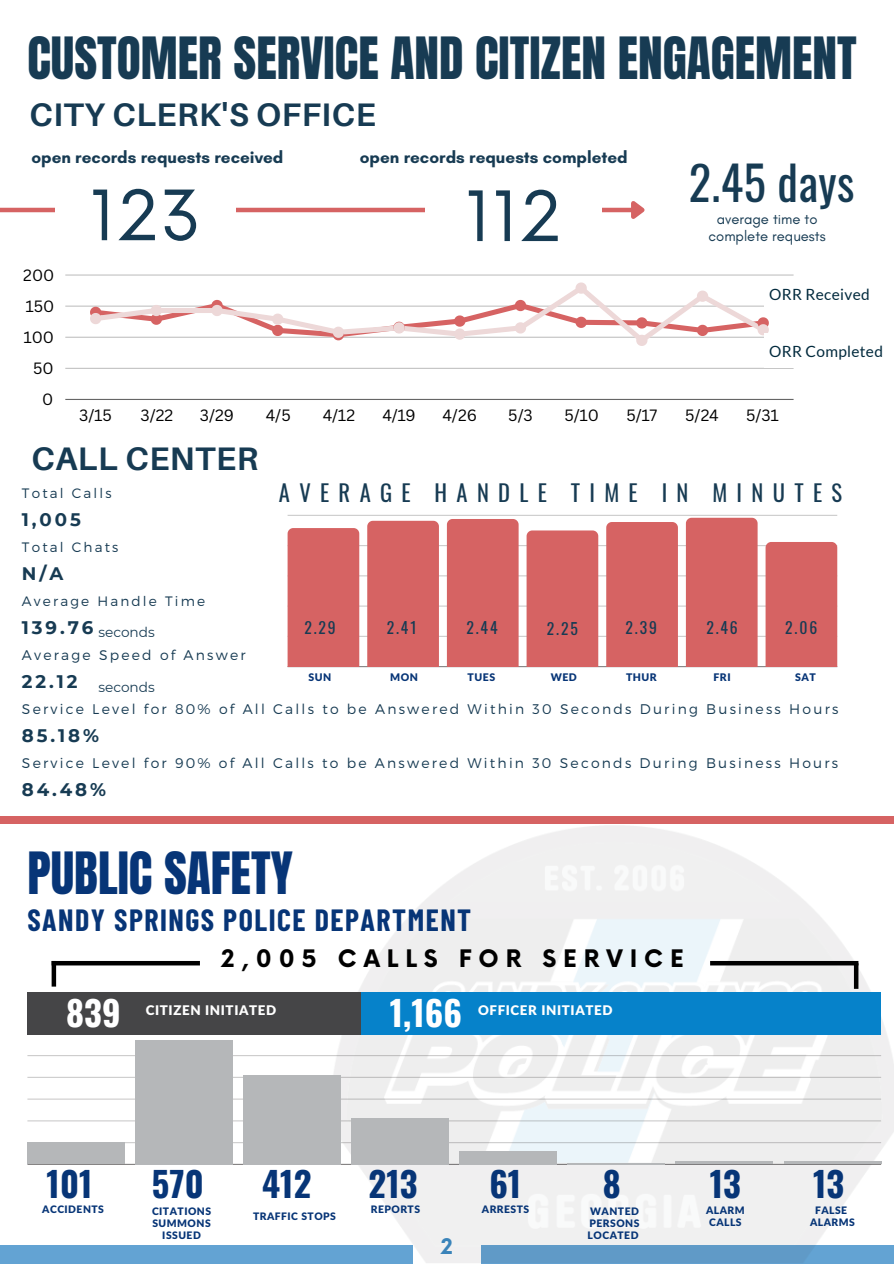
<style>
.page{position:relative;width:894px;height:1264px;background:#fff}
.page>*{position:absolute;margin:0;border:0;box-sizing:border-box;transform-origin:0 0}
.t1{font:67.5px "Now";letter-spacing:.02em;color:#173b53}
.t2{font:49.5px "Anton";color:#173b53}
.t3{font:49.5px "Anton";color:#073577}
.t4{font:46.35px "Oswald";letter-spacing:.01em;color:#173b53}
.t5{font:700 34.5px "Oswald";color:#073577}
.t6{font:700 34.5px "Oswald";color:#fff}
.t7{font:700 32.55px "Aileron";letter-spacing:.015em;color:#173b53}
.t8{font:700 30px "Barlow Condensed";letter-spacing:.05em;color:#073577}
.t9{font:700 23.55px "Now";letter-spacing:.295em;color:#000}
.t10{font:22.5px "Oswald";letter-spacing:.415em;color:#173b53}
.t11{font:700 21px "Now";color:#3a8ac4}
.t12{font:700 18.15px "Montserrat";letter-spacing:.16em;color:#173b53}
.t13{font:700 17.1px "Glacial Indifference";color:#173b53}
.t14{font:15.9px "Canva Sans";color:#000}
.t15{font:15.6px "Oswald";letter-spacing:.12em;color:#173b53}
.t16{font:15.45px "Lato";letter-spacing:.02em;color:#022a3d}
.t17{font:14.85px "Glacial Indifference";color:#173b53}
.t18{font:300 13.95px "Montserrat";letter-spacing:.16em;color:#173b53}
.t19{font:300 13.65px "Montserrat";letter-spacing:.16em;color:#173b53}
.t20{font:13.65px "Montserrat";color:#173b53}
.t21{font:900 13.35px "Lato Latin";letter-spacing:.045em;color:#fff}
.t22{font:900 10.5px "Lato Latin";letter-spacing:.045em;color:#073577}
.t23{font:900 10.35px/12px "Lato Latin";letter-spacing:.045em;color:#073577;text-align:justify}
</style>
<div class="page">
<hr style="left:0;top:208px;width:632px;height:4px;background:#d66363">
<svg style="left:626px;top:201px;width:19px;height:18px"></svg>
<div style="left:56px;top:142px;width:180px;height:156px;background:#fff"></div>
<div style="left:425px;top:143px;width:176px;height:156px;background:#fff"></div>
<div style="left:0;top:816px;width:893px;height:7px;background:#d66363"></div>
<div style="left:0;top:1245px;width:893px;height:18px;background:#63a3d3"></div>
<img style="left:330px;top:825px;width:563px;height:438px">
<hr style="left:27px;top:1163px;width:853px;height:1px;background:#302d2e">
<hr style="left:27px;top:1142px;width:853px;height:1px;background:#302d2e">
<hr style="left:27px;top:1120px;width:853px;height:1px;background:#302d2e">
<hr style="left:27px;top:1098px;width:853px;height:1px;background:#302d2e">
<hr style="left:27px;top:1076px;width:853px;height:1px;background:#302d2e">
<hr style="left:27px;top:1055px;width:853px;height:1px;background:#302d2e">
<div style="left:27px;top:1142px;width:98px;height:22px;background:#b5b7b9"></div>
<div style="left:135px;top:1040px;width:98px;height:124px;background:#b5b7b9"></div>
<div style="left:243px;top:1074px;width:98px;height:90px;background:#b5b7b9"></div>
<div style="left:351px;top:1118px;width:98px;height:46px;background:#b5b7b9"></div>
<div style="left:459px;top:1151px;width:97px;height:13px;background:#b5b7b9"></div>
<hr style="left:567px;top:1162px;width:97px;height:2px;background:#b5b7b9">
<hr style="left:675px;top:1161px;width:97px;height:3px;background:#b5b7b9">
<hr style="left:783px;top:1161px;width:97px;height:3px;background:#b5b7b9">
<div style="left:27px;top:991px;width:853px;height:43px;background:#0682ca"></div>
<div style="left:27px;top:991px;width:333px;height:43px;background:#454547"></div>
<div style="left:853px;top:963px;width:5px;height:25px;background:#000"></div>
<hr style="left:52px;top:961px;width:4px;height:25px;background:#000">
<div style="left:52px;top:960px;width:148px;height:5px;background:#000"></div>
<div style="left:710px;top:960px;width:148px;height:5px;background:#000"></div>
<hr style="left:287px;top:666px;width:550px;height:1px;background:#302d2e">
<hr style="left:287px;top:635px;width:550px;height:2px;background:#302d2e">
<hr style="left:287px;top:605px;width:550px;height:1px;background:#302d2e">
<hr style="left:287px;top:575px;width:550px;height:1px;background:#302d2e">
<hr style="left:287px;top:545px;width:550px;height:1px;background:#302d2e">
<hr style="left:287px;top:515px;width:550px;height:1px;background:#302d2e">
<div style="left:287px;top:528px;width:72px;height:138px;background:#d66363"></div>
<div style="left:367px;top:521px;width:72px;height:145px;background:#d66363"></div>
<div style="left:447px;top:519px;width:71px;height:147px;background:#d66363"></div>
<div style="left:526px;top:530px;width:72px;height:136px;background:#d66363"></div>
<div style="left:606px;top:522px;width:71px;height:144px;background:#d66363"></div>
<div style="left:685px;top:518px;width:72px;height:148px;background:#d66363"></div>
<div style="left:765px;top:542px;width:72px;height:124px;background:#d66363"></div>
<hr style="left:65px;top:399px;width:728px;height:1px;background:#000">
<hr style="left:65px;top:368px;width:728px;height:1px;background:#000">
<hr style="left:65px;top:337px;width:728px;height:1px;background:#000">
<hr style="left:65px;top:305px;width:728px;height:2px;background:#000">
<hr style="left:65px;top:274px;width:728px;height:1px;background:#000">
<svg style="left:90px;top:282px;width:679px;height:64px"></svg>
<div style="left:764px;top:333px;width:129px;height:34px;background:#fff"></div>
<div style="left:764px;top:276px;width:129px;height:34px;background:#fff"></div>
<p class="t2" style="left:27px;top:23px;width:830px">CUSTOMER SERVICE AND CITIZEN ENGAGEMENT</p>
<p class="t7" style="left:30px;top:94px;width:347px">CITY CLERK'S OFFICE</p>
<p class="t13" style="left:31px;top:147px;width:253px">open records requests received</p>
<p class="t13" style="left:360px;top:147px;width:269px">open records requests completed</p>
<p class="t14" style="left:23px;top:264px;width:33px">200</p>
<p class="t14" style="left:25px;top:295px;width:31px">150</p>
<p class="t14" style="left:24px;top:326px;width:32px">100</p>
<p class="t14" style="left:33px;top:357px;width:22px">50</p>
<p class="t14" style="left:42px;top:388px;width:13px">0</p>
<p class="t1" style="left:90px;top:178px;width:113px">123</p>
<p class="t1" style="left:465px;top:179px;width:97px">112</p>
<p class="t4" style="left:688px;top:147px;width:167px">2.45 days</p>
<p class="t17" style="left:716px;top:210px;width:102px">average time to</p>
<p class="t17" style="left:708px;top:227px;width:119px">complete requests</p>
<p class="t16" style="left:769px;top:285px;width:102px">ORR Received</p>
<p class="t16" style="left:769px;top:341px;width:115px">ORR Completed</p>
<p class="t14" style="left:79px;top:404px;width:34px">3/15</p>
<p class="t14" style="left:140px;top:404px;width:34px">3/22</p>
<p class="t14" style="left:200px;top:404px;width:36px">3/29</p>
<p class="t14" style="left:266px;top:404px;width:26px">4/5</p>
<p class="t14" style="left:323px;top:404px;width:34px">4/12</p>
<p class="t14" style="left:382px;top:404px;width:35px">4/19</p>
<p class="t14" style="left:442px;top:404px;width:36px">4/26</p>
<p class="t14" style="left:508px;top:404px;width:26px">5/3</p>
<p class="t14" style="left:564px;top:404px;width:36px">5/10</p>
<p class="t14" style="left:626px;top:404px;width:32px">5/17</p>
<p class="t14" style="left:685px;top:404px;width:35px">5/24</p>
<p class="t14" style="left:746px;top:404px;width:34px">5/31</p>
<p class="t7" style="left:31px;top:438px;width:228px">CALL CENTER</p>
<p class="t10" style="left:279px;top:475px;width:564px">AVERAGE HANDLE TIME IN MINUTES</p>
<h2 class="t19" style="left:22px;top:484px;width:91px">Total Calls</h2>
<h4 class="t12" style="left:22px;top:508px;width:60px">1,005</h4>
<h1 class="t19" style="left:22px;top:538px;width:98px">Total Chats</h1>
<h1 class="t12" style="left:22px;top:562px;width:43px">N/A</h1>
<p class="t19" style="left:22px;top:592px;width:185px">Average Handle Time</p>
<p class="t12" style="left:22px;top:616px;width:73px">139.76</p>
<h3 class="t18" style="left:22px;top:645px;width:225px">Average Speed of Answer</h3>
<p class="t12" style="left:22px;top:670px;width:57px">22.12</p>
<p class="t18" style="left:22px;top:699px;width:817px">Service Level for 80% of All Calls to be Answered Within 30 Seconds During Business Hours</p>
<p class="t12" style="left:22px;top:724px;width:79px">85.18%</p>
<p class="t18" style="left:22px;top:753px;width:817px">Service Level for 90% of All Calls to be Answered Within 30 Seconds During Business Hours</p>
<h4 class="t12" style="left:22px;top:778px;width:86px">84.48%</h4>
<p class="t15" style="left:304px;top:615px;width:33px">2.29</p>
<h5 class="t15" style="left:386px;top:615px;width:31px">2.41</h5>
<h5 class="t15" style="left:466px;top:615px;width:33px">2.44</h5>
<h5 class="t15" style="left:546px;top:616px;width:32px">2.25</h5>
<p class="t15" style="left:625px;top:615px;width:33px">2.39</p>
<p class="t15" style="left:706px;top:615px;width:33px">2.46</p>
<p class="t15" style="left:785px;top:615px;width:33px">2.06</p>
<p class="t20" style="left:98px;top:623px;width:58px">seconds</p>
<p class="t22" style="left:308px;top:672px;width:24px">SUN</p>
<p class="t22" style="left:390px;top:672px;width:29px">MON</p>
<p class="t22" style="left:467px;top:672px;width:29px">TUES</p>
<h2 class="t22" style="left:550px;top:672px;width:28px">WED</h2>
<h6 class="t22" style="left:626px;top:672px;width:32px">THUR</h6>
<p class="t22" style="left:713px;top:672px;width:19px">FRI</p>
<h5 class="t22" style="left:794px;top:672px;width:22px">SAT</h5>
<p class="t20" style="left:98px;top:679px;width:58px">seconds</p>
<p class="t3" style="left:27px;top:838px;width:267px">PUBLIC SAFETY</p>
<p class="t8" style="left:27px;top:901px;width:445px">SANDY SPRINGS POLICE DEPARTMENT</p>
<p class="t9" style="left:221px;top:945px;width:464px">2,005 CALLS FOR SERVICE</p>
<p class="t6" style="left:66px;top:986px;width:56px">839</p>
<p class="t21" style="left:146px;top:1004px;width:132px">CITIZEN INITIATED</p>
<p class="t6" style="left:390px;top:986px;width:74px">1,166</p>
<p class="t21" style="left:478px;top:1004px;width:136px">OFFICER INITIATED</p>
<p class="t5" style="left:47px;top:1156px;width:47px">101</p>
<p class="t5" style="left:152px;top:1156px;width:53px">570</p>
<p class="t5" style="left:262px;top:1156px;width:51px">412</p>
<p class="t5" style="left:368px;top:1156px;width:50px">213</p>
<p class="t5" style="left:489px;top:1156px;width:34px">61</p>
<p class="t5" style="left:602px;top:1156px;width:19px">8</p>
<p class="t5" style="left:709px;top:1156px;width:33px">13</p>
<p class="t5" style="left:812px;top:1156px;width:33px">13</p>
<p class="t23" style="left:42px;top:1203px;width:63px">ACCIDENTS</p>
<p class="t23" style="left:814px;top:1204px;width:34px">FALSE</p>
<p class="t23" style="left:809px;top:1216px;width:46px">ALARMS</p>
<p class="t23" style="left:370px;top:1203px;width:51px">REPORTS</p>
<p class="t23" style="left:481px;top:1203px;width:49px">ARRESTS</p>
<p class="t23" style="left:705px;top:1204px;width:40px">ALARM</p>
<p class="t23" style="left:709px;top:1216px;width:34px">CALLS</p>
<p class="t23" style="left:152px;top:1205px;width:61px">CITATIONS</p>
<p class="t23" style="left:152px;top:1217px;width:60px">SUMMONS</p>
<p class="t23" style="left:162px;top:1229px;width:40px">ISSUED</p>
<h5 class="t23" style="left:253px;top:1210px;width:84px">TRAFFIC STOPS</h5>
<h5 class="t23" style="left:587px;top:1205px;width:53px">WANTED PERSONS LOCATED</h5>
<p class="t11" style="left:440px;top:1234px;width:14px">2</p>
</div>
